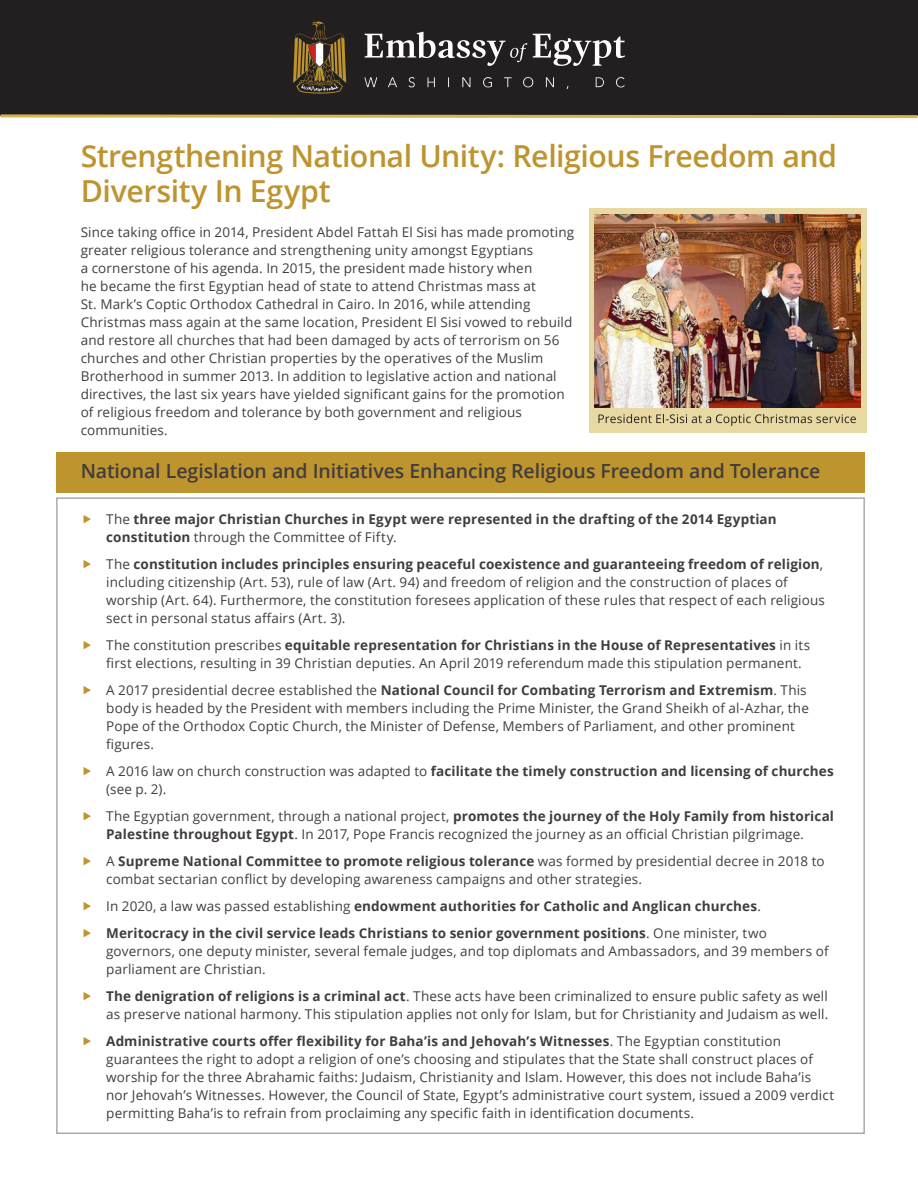
<style>
.page{position:relative;width:918px;height:1188px;background:#fff}
.page>*{position:absolute;margin:0;border:0;box-sizing:border-box;transform-origin:0 0}
.t1{font:600 30.3px/34.5px "Open Sans";letter-spacing:-.015em;color:#bd942e}
.Blue_Heading{font:600 19.5px "Open Sans";letter-spacing:-.005em;color:#423d3d}
.Body_Copy{font:13.5px/18px "Open Sans";letter-spacing:.01em;color:#423d3d}
.t2{font:700 13.5px/18px "Open Sans";letter-spacing:.01em;color:#423d3d}
.s1{font-weight:400}
.s2{font-weight:700}
</style>
<div class="page">
<div style="left:0;top:0;width:918px;height:115px;background:#231f20"></div>
<svg style="left:0;top:114px;width:918px;height:5px"></svg>
<svg style="left:293px;top:21px;width:332px;height:73px"></svg>
<div style="left:589px;top:208px;width:277px;height:225px;background:#e8d9a3"></div>
<img style="left:595px;top:214px;width:265px;height:193px">
<div style="left:56px;top:453px;width:809px;height:40px;background:#bd942e"></div>
<svg style="left:598px;top:414px;width:258px;height:12px"></svg>
<p class="t1" style="left:81px;top:138px;width:758px">Strengthening National Unity: Religious Freedom and<br>Diversity In Egypt</p>
<p class="Body_Copy" style="left:81px;top:223px;width:495px">Since taking office in 2014, President Abdel Fattah El Sisi has made promoting greater religious tolerance and strengthening unity amongst Egyptians<br>a cornerstone of his agenda. In 2015, the president made history when<br>he became the first Egyptian head of state to attend Christmas mass at<br>St. Mark’s Coptic Orthodox Cathedral in Cairo. In 2016, while attending Christmas mass again at the same location, President El Sisi vowed to rebuild and restore all churches that had been damaged by acts of terrorism on 56 churches and other Christian properties by the operatives of the Muslim Brotherhood in summer 2013. In addition to legislative action and national directives, the last six years have yielded significant gains for the promotion of religious freedom and tolerance by both government and religious communities.</p>
<p class="Blue_Heading" style="left:81px;top:458px;width:741px">National Legislation and Initiatives Enhancing Religious Freedom and Tolerance</p>
<p class="t2" style="left:106px;top:509px;width:672px"><span class="s1">The</span> three major Christian Churches in Egypt were represented in the drafting of the 2014 Egyptian constitution <span class="s1">through the Committee of Fifty.</span></p>
<p class="Body_Copy" style="left:106px;top:554px;width:720px">The <span class="s2">constitution includes principles ensuring peaceful coexistence and guaranteeing freedom of religion</span>, including citizenship (Art. 53), rule of law (Art. 94) and freedom of religion and the construction of places of worship (Art. 64). Furthermore, the constitution foresees application of these rules that respect of each religious sect in personal status affairs (Art. 3).</p>
<p class="Body_Copy" style="left:106px;top:635px;width:705px">The constitution prescribes <span class="s2">equitable representation for Christians in the House of Representatives</span> in its first elections, resulting in 39 Christian deputies. An April 2019 referendum made this stipulation permanent.</p>
<p class="Body_Copy" style="left:106px;top:680px;width:704px">A 2017 presidential decree established the <span class="s2">National Council for Combating Terrorism and Extremism</span>. This body is headed by the President with members including the Prime Minister, the Grand Sheikh of al-Azhar, the Pope of the Orthodox Coptic Church, the Minister of Defense, Members of Parliament, and other prominent figures.</p>
<p class="t2" style="left:106px;top:761px;width:729px"><span class="s1">A 2016 law on church construction was adapted to</span> facilitate the timely construction and licensing of churches <span class="s1">(see p. 2).</span></p>
<p class="Body_Copy" style="left:106px;top:806px;width:729px">The Egyptian government, through a national project, <span class="s2">promotes the journey of the Holy Family from historical<br>Palestine throughout Egypt</span>. In 2017, Pope Francis recognized the journey as an official Christian pilgrimage.</p>
<p class="Body_Copy" style="left:106px;top:851px;width:720px">A <span class="s2">Supreme National Committee to promote religious tolerance</span> was formed by presidential decree in 2018 to combat sectarian conflict by developing awareness campaigns and other strategies.</p>
<p class="t2" style="left:106px;top:896px;width:656px"><span class="s1">In 2020, a law was passed establishing</span> endowment authorities for Catholic and Anglican churches<span class="s1">.</span></p>
<p class="Body_Copy" style="left:106px;top:923px;width:724px"><span class="s2">Meritocracy in the civil service leads Christians to senior government positions</span>. One minister, two governors, one deputy minister, several female judges, and top diplomats and Ambassadors, and 39 members of parliament are Christian.</p>
<p class="Body_Copy" style="left:106px;top:986px;width:724px"><span class="s2">The denigration of religions is a criminal act</span>. These acts have been criminalized to ensure public safety as well as preserve national harmony. This stipulation applies not only for Islam, but for Christianity and Judaism as well.</p>
<p class="Body_Copy" style="left:106px;top:1031px;width:729px"><span class="s2">Administrative courts offer flexibility for Baha’is and Jehovah’s Witnesses</span>. The Egyptian constitution guarantees the right to adopt a religion of one’s choosing and stipulates that the State shall construct places of worship for the three Abrahamic faiths: Judaism, Christianity and Islam. However, this does not include Baha’is nor Jehovah’s Witnesses. However, the Council of State, Egypt’s administrative court system, issued a 2009 verdict permitting Baha’is to refrain from proclaiming any specific faith in identification documents.</p>
</div>
